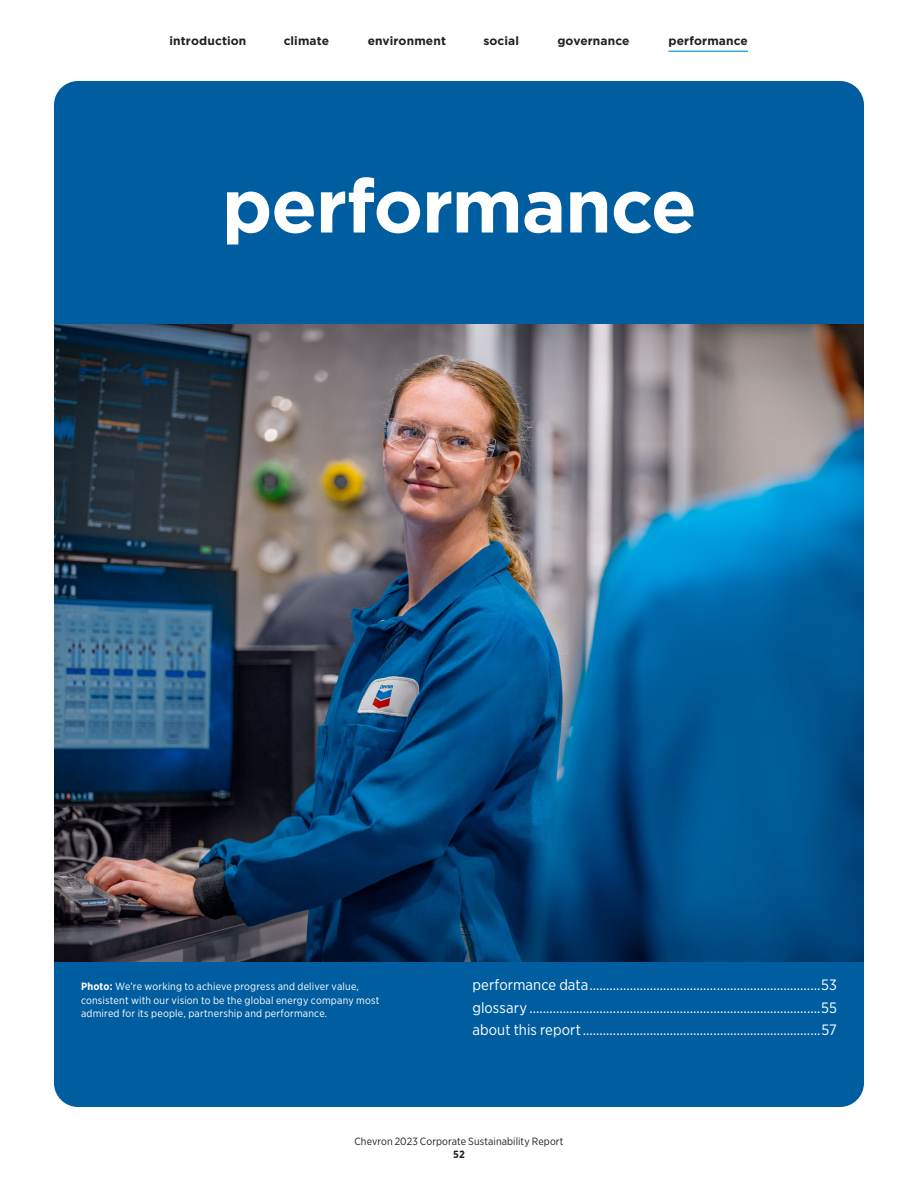
<style>
.page{position:relative;width:918px;height:1188px;background:#fff}
.page>*{position:absolute;margin:0;border:0;box-sizing:border-box;transform-origin:0 0}
.t1{font:700 75px "Gotham";letter-spacing:-.015em;color:#fff}
.t2{font:15px "Gotham Narrow";letter-spacing:.005em;color:#fff}
.t3{font:700 12px "Gotham";letter-spacing:.01em;color:#231f20}
.t4{font:10.5px/13.5px "Gotham Narrow";letter-spacing:.02em;color:#fff}
.t5{font:10.5px "Gotham Narrow";letter-spacing:.01em;color:#231f20}
.t6{font:700 10.5px "Gotham Narrow";color:#231f20}
.s1{font-weight:700}
</style>
<div class="page">
<div style="left:54px;top:81px;width:810px;height:1026px;background:#005ea0;border-radius:24px"></div>
<img style="left:54px;top:325px;width:810px;height:637px">
<hr style="left:669px;top:51px;width:79px;height:1px;background:#009dd9">
<p class="t3" style="left:169px;top:33px;width:79px">introduction</p>
<p class="t3" style="left:284px;top:33px;width:47px">climate</p>
<p class="t3" style="left:368px;top:33px;width:80px">environment</p>
<p class="t3" style="left:483px;top:33px;width:37px">social</p>
<p class="t3" style="left:557px;top:33px;width:74px">governance</p>
<p class="t3" style="left:669px;top:33px;width:81px">performance</p>
<h2 class="t1" style="left:222px;top:156px;width:476px">performance</h2>
<p class="t4" style="left:81px;top:979px;width:300px"><span class="s1">Photo:</span> We’re working to achieve progress and deliver value, consistent with our vision to be the global energy company most admired for its people, partnership and performance.</p>
<p class="t2" style="left:472px;top:975px;width:366px">performance data.....................................................................53</p>
<p class="t2" style="left:472px;top:998px;width:366px">glossary .......................................................................................55</p>
<p class="t2" style="left:472px;top:1020px;width:366px">about this report.......................................................................57</p>
<p class="t5" style="left:354px;top:1135px;width:211px">Chevron 2023 Corporate Sustainability Report</p>
<p class="t6" style="left:453px;top:1148px;width:13px">52</p>
</div>
